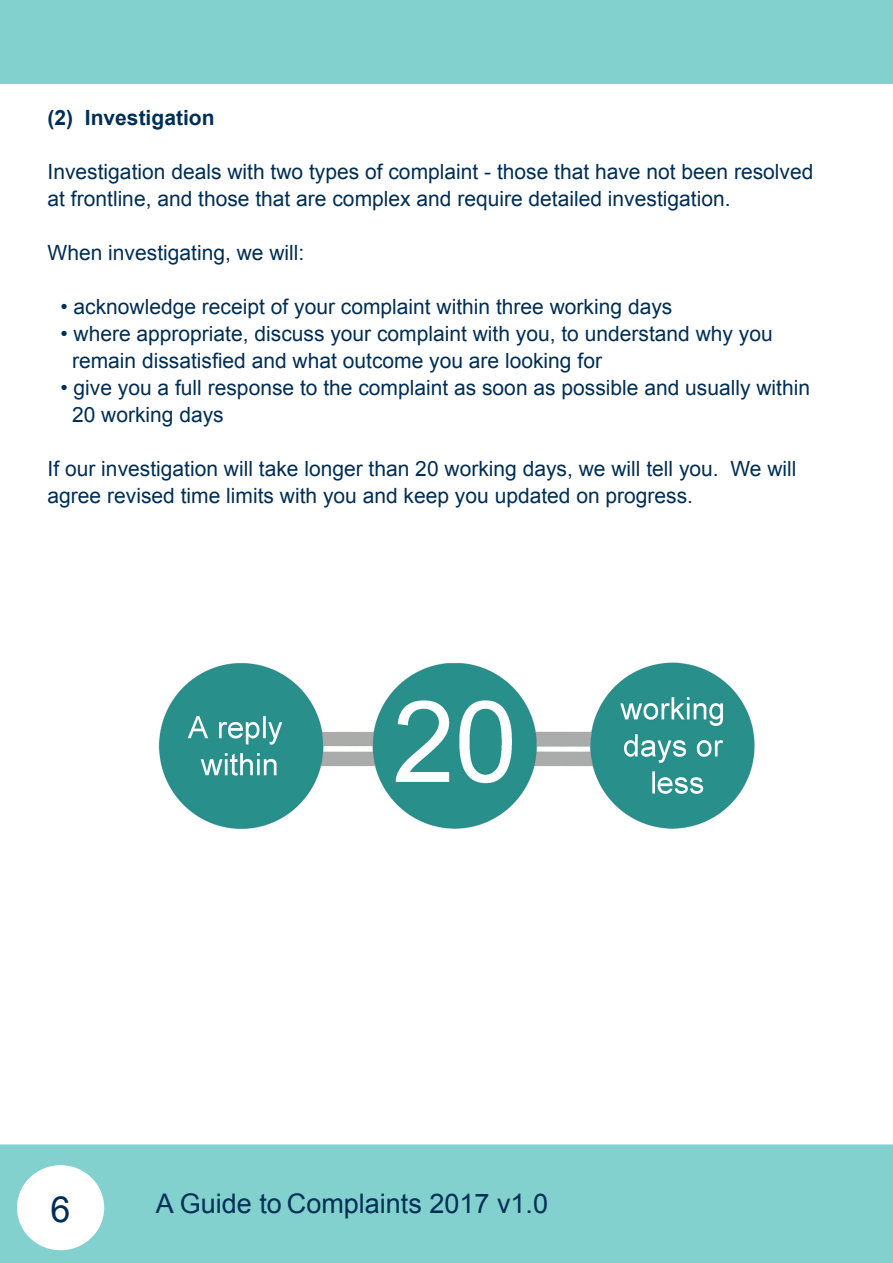
<style>
.page{position:relative;width:893px;height:1263px;background:#fff}
.page>*{position:absolute;margin:0;border:0;box-sizing:border-box;transform-origin:0 0}
.t1{font:36px "Arial";color:#002e56}
.t2{font:27px "Arial";color:#002e56}
.BODY_TEXT_2{font:21px/27px "Arial";color:#002e56}
.BODY_TEXT_2-2{font:700 21px "Arial";color:#002e56}
</style>
<div class="page">
<div style="left:0;top:1144px;width:893px;height:119px;background:#82d1ce"></div>
<div style="left:17px;top:1165px;width:87px;height:85px;background:#fff;border-radius:50%"></div>
<div style="left:0;top:0;width:893px;height:84px;background:#82d1ce"></div>
<img style="left:158px;top:662px;width:597px;height:167px">
<p class="BODY_TEXT_2-2" style="left:48px;top:104px;width:168px">(2) Investigation</p>
<p class="BODY_TEXT_2" style="left:48px;top:158px;width:767px">Investigation deals with two types of complaint - those that have not been resolved at frontline, and those that are complex and require detailed investigation.</p>
<p class="BODY_TEXT_2" style="left:48px;top:239px;width:258px">When investigating, we will:</p>
<p class="BODY_TEXT_2" style="left:60px;top:293px;width:613px">• acknowledge receipt of your complaint within three working days</p>
<p class="BODY_TEXT_2" style="left:60px;top:320px;width:714px">• where appropriate, discuss your complaint with you, to understand why you</p>
<p class="BODY_TEXT_2" style="left:72px;top:347px;width:531px">remain dissatisfied and what outcome you are looking for</p>
<p class="BODY_TEXT_2" style="left:60px;top:374px;width:751px">• give you a full response to the complaint as soon as possible and usually within</p>
<p class="BODY_TEXT_2" style="left:72px;top:401px;width:153px">20 working days</p>
<p class="BODY_TEXT_2" style="left:48px;top:455px;width:750px">If our investigation will take longer than 20 working days, we will tell you. We will agree revised time limits with you and keep you updated on progress.</p>
<h1 class="t1" style="left:51px;top:1185px;width:22px">6</h1>
<p class="t2" style="left:156px;top:1186px;width:394px">A Guide to Complaints 2017 v1.0</p>
</div>
